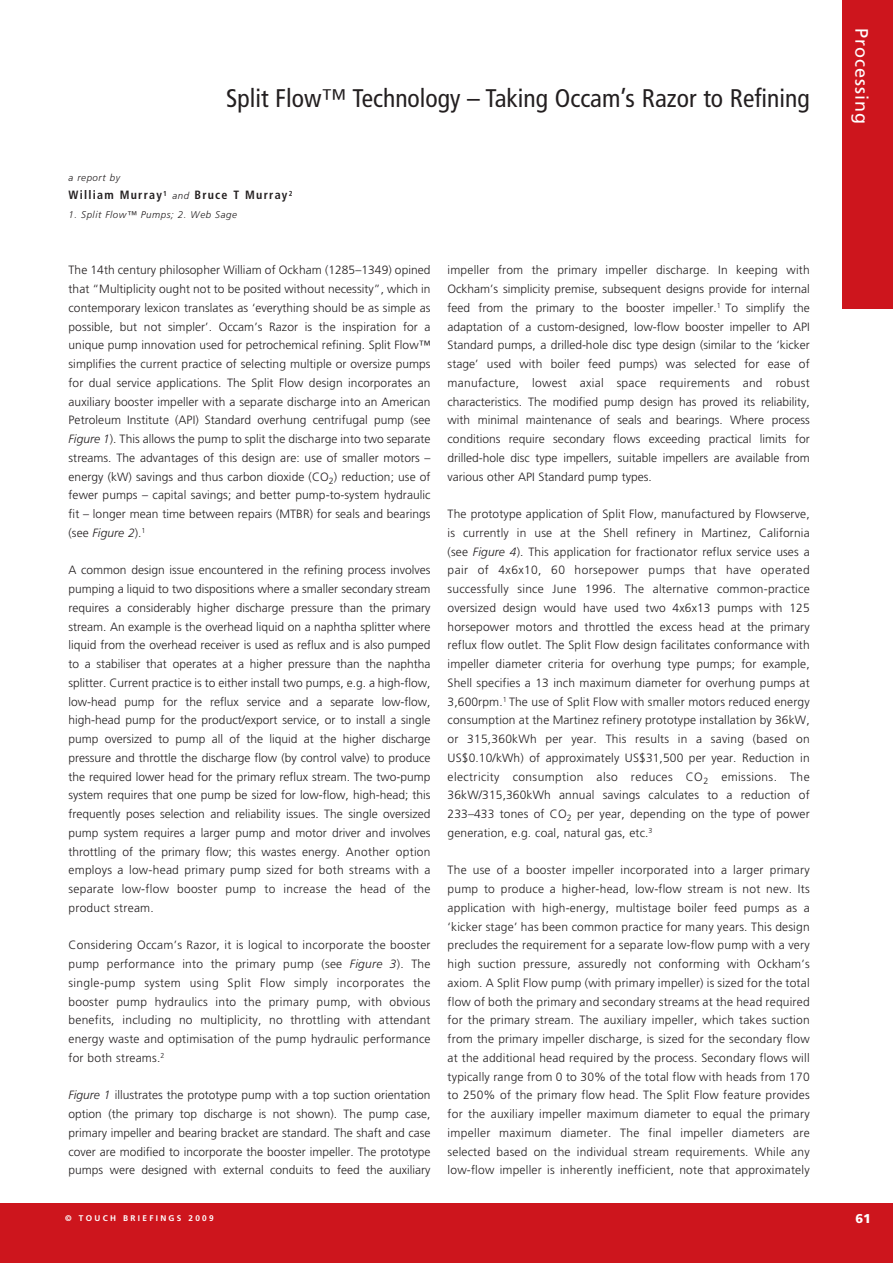
<style>
.page{position:relative;width:893px;height:1263px;background:#fff}
.page>*{position:absolute;margin:0;border:0;box-sizing:border-box;transform-origin:0 0}
.t1{font:condensed 25.5px "Frutiger LT Std";color:#231f20}
.t2{font:18px "Frutiger LT Std";letter-spacing:.055em;color:#fff}
.t3{font:900 12.75px "Frutiger LT Std";color:#fff}
.t4{font:300 12px/18.8px "Frutiger LT Std";letter-spacing:.01em;color:#231f20;text-align:justify}
.t5{font:700 condensed 12px "Frutiger LT Std";letter-spacing:.105em;color:#231f20}
.t6{font:italic 300 9.75px "Frutiger LT Std";letter-spacing:.055em;color:#231f20}
.t7{font:700 8.25px "Frutiger LT Std";letter-spacing:.28em;color:#fff}
.s1{font-weight:300;font-style:italic;font-stretch:normal;font-size:9.75px}
.s2{font-style:italic}
</style>
<div class="page">
<div style="left:0;top:1203px;width:893px;height:60px;background:#cd151d"></div>
<div style="left:842px;top:0;width:51px;height:309px;background:#cd151d"></div>
<h1 class="t1" style="left:226px;top:88px;width:585px">Split Flow™ Technology – Taking Occam’s Razor to Refining</h1>
<p class="t6" style="left:69px;top:173px;width:53px">a report by</p>
<p class="t5" style="left:69px;top:190px;width:225px">William Murray<sup>1</sup> <span class="s1">and</span> Bruce T Murray<sup>2</sup></p>
<p class="t6" style="left:69px;top:211px;width:170px">1. Split Flow™ Pumps; 2. Web Sage</p>
<p class="t4" style="left:69px;top:262px;width:364px">The 14th century philosopher William of Ockham (1285–1349) opined that “Multiplicity ought not to be posited without necessity”, which in contemporary lexicon translates as ‘everything should be as simple as possible, but not simpler’. Occam’s Razor is the inspiration for a unique pump innovation used for petrochemical refining. Split Flow™ simplifies the current practice of selecting multiple or oversize pumps for dual service applications. The Split Flow design incorporates an auxiliary booster impeller with a separate discharge into an American Petroleum Institute (API) Standard overhung centrifugal pump (see <span class="s2">Figure 1</span>). This allows the pump to split the discharge into two separate streams. The advantages of this design are: use of smaller motors – energy (kW) savings and thus carbon dioxide (CO<sub>2</sub>) reduction; use of fewer pumps – capital savings; and better pump-to-system hydraulic fit – longer mean time between repairs (MTBR) for seals and bearings (see <span class="s2">Figure 2</span>).<sup>1</sup></p>
<p class="t4" style="left:69px;top:562px;width:364px">A common design issue encountered in the refining process involves pumping a liquid to two dispositions where a smaller secondary stream requires a considerably higher discharge pressure than the primary stream. An example is the overhead liquid on a naphtha splitter where liquid from the overhead receiver is used as reflux and is also pumped to a stabiliser that operates at a higher pressure than the naphtha splitter. Current practice is to either install two pumps, e.g. a high-flow, low-head pump for the reflux service and a separate low-flow, high-head pump for the product/export service, or to install a single pump oversized to pump all of the liquid at the higher discharge pressure and throttle the discharge flow (by control valve) to produce the required lower head for the primary reflux stream. The two-pump system requires that one pump be sized for low-flow, high-head; this frequently poses selection and reliability issues. The single oversized pump system requires a larger pump and motor driver and involves throttling of the primary flow; this wastes energy. Another option employs a low-head primary pump sized for both streams with a separate low-flow booster pump to increase the head of the product stream.</p>
<p class="t4" style="left:68px;top:937px;width:364px">Considering Occam’s Razor, it is logical to incorporate the booster pump performance into the primary pump (see <span class="s2">Figure 3</span>). The single-pump system using Split Flow simply incorporates the booster pump hydraulics into the primary pump, with obvious benefits, including no multiplicity, no throttling with attendant energy waste and optimisation of the pump hydraulic performance for both streams.<sup>2</sup></p>
<p class="t4" style="left:69px;top:1087px;width:364px"><span class="s2">Figure 1</span> illustrates the prototype pump with a top suction orientation option (the primary top discharge is not shown). The pump case, primary impeller and bearing bracket are standard. The shaft and case cover are modified to incorporate the booster impeller. The prototype pumps were designed with external conduits to feed the auxiliary</p>
<p class="t7" style="left:65px;top:1215px;width:150px">© TOUCH BRIEFINGS 2009</p>
<p class="t4" style="left:448px;top:262px;width:364px">impeller from the primary impeller discharge. In keeping with Ockham’s simplicity premise, subsequent designs provide for internal feed from the primary to the booster impeller.<sup>1</sup> To simplify the adaptation of a custom-designed, low-flow booster impeller to API Standard pumps, a drilled-hole disc type design (similar to the ‘kicker stage’ used with boiler feed pumps) was selected for ease of manufacture, lowest axial space requirements and robust characteristics. The modified pump design has proved its reliability, with minimal maintenance of seals and bearings. Where process conditions require secondary flows exceeding practical limits for drilled-hole disc type impellers, suitable impellers are available from various other API Standard pump types.</p>
<p class="t4" style="left:448px;top:505px;width:364px">The prototype application of Split Flow, manufactured by Flowserve, is currently in use at the Shell refinery in Martinez, California (see <span class="s2">Figure 4</span>). This application for fractionator reflux service uses a pair of 4x6x10, 60 horsepower pumps that have operated successfully since June 1996. The alternative common-practice oversized design would have used two 4x6x13 pumps with 125 horsepower motors and throttled the excess head at the primary reflux flow outlet. The Split Flow design facilitates conformance with impeller diameter criteria for overhung type pumps; for example, Shell specifies a 13 inch maximum diameter for overhung pumps at 3,600rpm.<sup>1</sup> The use of Split Flow with smaller motors reduced energy consumption at the Martinez refinery prototype installation by 36kW, or 315,360kWh per year. This results in a saving (based on US$0.10/kWh) of approximately US$31,500 per year. Reduction in electricity consumption also reduces CO<sub>2</sub> emissions. The 36kW/315,360kWh annual savings calculates to a reduction of 233–433 tones of CO<sub>2</sub> per year, depending on the type of power generation, e.g. coal, natural gas, etc.<sup>3</sup></p>
<p class="t4" style="left:448px;top:862px;width:364px">The use of a booster impeller incorporated into a larger primary pump to produce a higher-head, low-flow stream is not new. Its application with high-energy, multistage boiler feed pumps as a ‘kicker stage’ has been common practice for many years. This design precludes the requirement for a separate low-flow pump with a very high suction pressure, assuredly not conforming with Ockham’s axiom. A Split Flow pump (with primary impeller) is sized for the total flow of both the primary and secondary streams at the head required for the primary stream. The auxiliary impeller, which takes suction from the primary impeller discharge, is sized for the secondary flow at the additional head required by the process. Secondary flows will typically range from 0 to 30% of the total flow with heads from 170 to 250% of the primary flow head. The Split Flow feature provides for the auxiliary impeller maximum diameter to equal the primary impeller maximum diameter. The final impeller diameters are selected based on the individual stream requirements. While any low-flow impeller is inherently inefficient, note that approximately</p>
<h2 class="t2" style="left:869px;top:28px;width:97px;rotate:90deg">Processing</h2>
<p class="t3" style="left:855px;top:1214px;width:17px">61</p>
</div>
